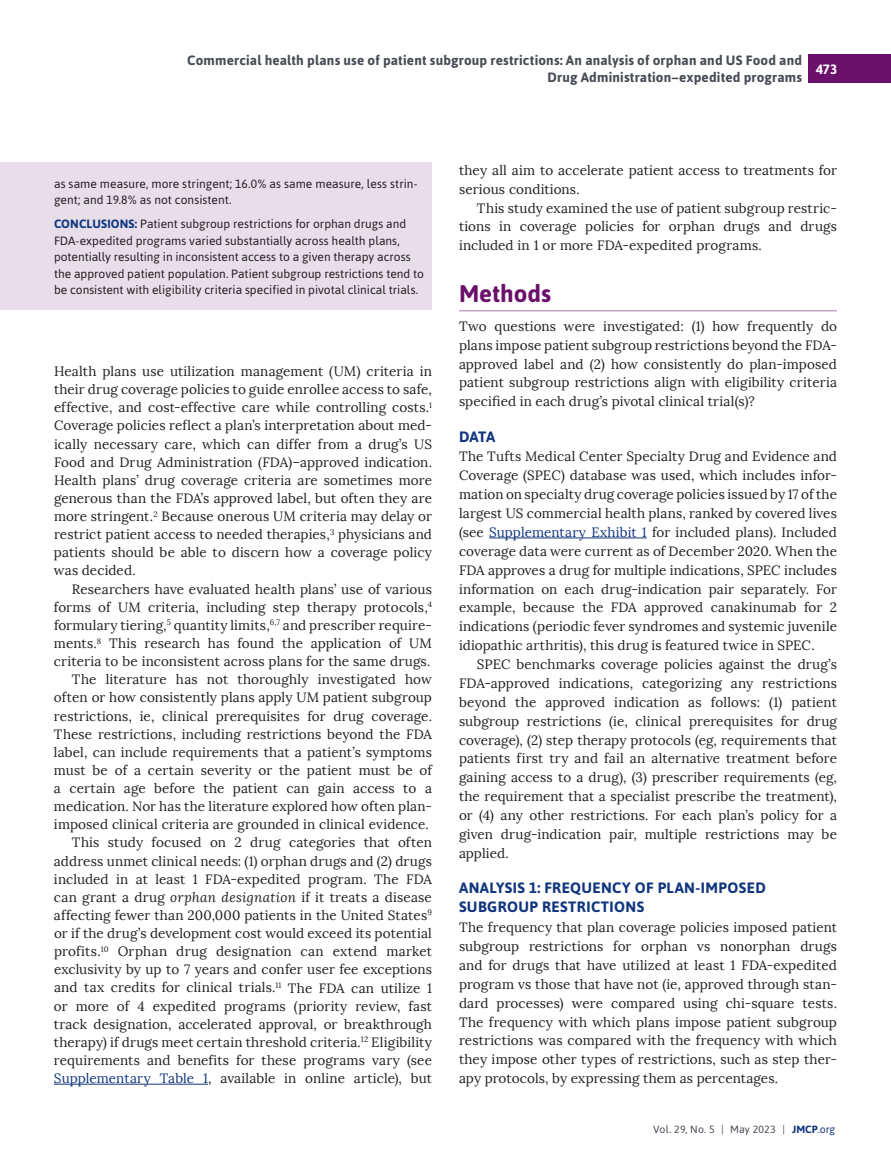
<style>
.page{position:relative;width:891px;height:1175px;background:#fff}
.page>*{position:absolute;margin:0;border:0;box-sizing:border-box;transform-origin:0 0}
.t1{font:700 24px "Asap";color:#6b106a}
.t2{font:700 15px/19.2px "Asap";letter-spacing:.025em;color:#11367e}
.t3{font:13.5px/18.9px "Lora";letter-spacing:.01em;color:#231f20;text-align:justify}
.t4{font:700 13.5px/16.5px "Asap";letter-spacing:.015em;color:#464b54;text-align:right}
.t5{font:700 13.5px "Asap";color:#fff}
.t6{font:12px/16.5px "Asap";color:#231f20}
.t7{font:10.5px "Asap";letter-spacing:.02em;color:#464b54}
.s1{font-weight:700;color:#11367e}
.s2{font-style:italic}
.s3{color:#11367e}
</style>
<div class="page">
<div style="left:809px;top:54px;width:82px;height:29px;background:#6b106a"></div>
<hr style="left:54px;top:1083px;width:154px;height:1px;background:#11367e">
<hr style="left:459px;top:310px;width:378px;height:1px;background:#a27ba7">
<hr style="left:489px;top:537px;width:158px;height:1px;background:#11367e">
<div style="left:0;top:162px;width:432px;height:147px;background:#e7deea"></div>
<p class="t4" style="left:187px;top:52px;width:616px">Commercial health plans use of patient subgroup restrictions: An analysis of orphan and US Food and<br>Drug Administration–expedited programs</p>
<p class="t5" style="left:816px;top:60px;width:23px">473</p>
<p class="t6" style="left:54px;top:175px;width:365px">as same measure, more stringent; 16.0% as same measure, less strin&shy;gent; and 19.8% as not consistent.</p>
<p class="t6" style="left:54px;top:215px;width:371px"><span class="s1">CONCLUSIONS:</span> Patient subgroup restrictions for orphan drugs and FDA-expedited programs varied substantially across health plans, potentially resulting in inconsistent access to a given therapy across the approved patient population. Patient subgroup restrictions tend to be consistent with eligibility criteria specified in pivotal clinical trials.</p>
<p class="t3" style="left:54px;top:362px;width:379px">Health plans use utilization management (UM) criteria in</p>
<p class="t3" style="left:54px;top:380px;width:380px">their drug coverage policies to guide enrollee access to safe,</p>
<p class="t3" style="left:54px;top:398px;width:380px">effective, and cost-effective care while controlling costs.<sup>1</sup></p>
<p class="t3" style="left:54px;top:416px;width:379px">Coverage policies reflect a plan’s interpretation about med-</p>
<p class="t3" style="left:54px;top:434px;width:380px">ically necessary care, which can differ from a drug’s US</p>
<p class="t3" style="left:54px;top:452px;width:379px">Food and Drug Administration (FDA)–approved indication.</p>
<p class="t3" style="left:54px;top:470px;width:380px">Health plans’ drug coverage criteria are sometimes more</p>
<p class="t3" style="left:54px;top:489px;width:379px">generous than the FDA’s approved label, but often they are</p>
<p class="t3" style="left:54px;top:507px;width:379px">more stringent.<sup>2</sup> Because onerous UM criteria may delay or</p>
<p class="t3" style="left:54px;top:525px;width:379px">restrict patient access to needed therapies,<sup>3</sup> physicians and</p>
<p class="t3" style="left:54px;top:543px;width:379px">patients should be able to discern how a coverage policy</p>
<p class="t3" style="left:54px;top:561px;width:83px">was decided.</p>
<p class="t3" style="left:72px;top:579px;width:361px">Researchers have evaluated health plans’ use of various</p>
<p class="t3" style="left:54px;top:597px;width:380px">forms of UM criteria, including step therapy protocols,<sup>4</sup></p>
<p class="t3" style="left:54px;top:615px;width:379px">formulary tiering,<sup>5</sup> quantity limits,<sup>6,7</sup> and prescriber require-</p>
<p class="t3" style="left:54px;top:634px;width:380px">ments.<sup>8</sup> This research has found the application of UM</p>
<p class="t3" style="left:54px;top:652px;width:378px">criteria to be inconsistent across plans for the same drugs.</p>
<p class="t3" style="left:72px;top:670px;width:362px">The literature has not thoroughly investigated how</p>
<p class="t3" style="left:54px;top:688px;width:379px">often or how consistently plans apply UM patient subgroup</p>
<p class="t3" style="left:54px;top:706px;width:380px">restrictions, ie, clinical prerequisites for drug coverage.</p>
<p class="t3" style="left:54px;top:724px;width:379px">These restrictions, including restrictions beyond the FDA</p>
<p class="t3" style="left:54px;top:742px;width:380px">label, can include requirements that a patient’s symptoms</p>
<p class="t3" style="left:54px;top:760px;width:379px">must be of a certain severity or the patient must be of</p>
<p class="t3" style="left:54px;top:779px;width:379px">a certain age before the patient can gain access to a</p>
<p class="t3" style="left:54px;top:797px;width:380px">medication. Nor has the literature explored how often plan-</p>
<p class="t3" style="left:54px;top:815px;width:376px">imposed clinical criteria are grounded in clinical evidence.</p>
<p class="t3" style="left:72px;top:833px;width:361px">This study focused on 2 drug categories that often</p>
<p class="t3" style="left:54px;top:851px;width:380px">address unmet clinical needs: (1) orphan drugs and (2) drugs</p>
<p class="t3" style="left:54px;top:869px;width:379px">included in at least 1 FDA-expedited program. The FDA</p>
<p class="t3" style="left:54px;top:887px;width:379px">can grant a drug <span class="s2">orphan designation</span> if it treats a disease</p>
<p class="t3" style="left:54px;top:905px;width:380px">affecting fewer than 200,000 patients in the United States<sup>9</sup></p>
<p class="t3" style="left:54px;top:924px;width:379px">or if the drug’s development cost would exceed its potential</p>
<p class="t3" style="left:54px;top:942px;width:380px">profits.<sup>10</sup> Orphan drug designation can extend market</p>
<p class="t3" style="left:54px;top:960px;width:379px">exclusivity by up to 7 years and confer user fee exceptions</p>
<p class="t3" style="left:54px;top:978px;width:379px">and tax credits for clinical trials.<sup>11</sup> The FDA can utilize 1</p>
<p class="t3" style="left:54px;top:996px;width:379px">or more of 4 expedited programs (priority review, fast</p>
<p class="t3" style="left:54px;top:1014px;width:379px">track designation, accelerated approval, or breakthrough</p>
<p class="t3" style="left:54px;top:1032px;width:380px">therapy) if drugs meet certain threshold criteria.<sup>12</sup> Eligibility</p>
<p class="t3" style="left:54px;top:1050px;width:380px">requirements and benefits for these programs vary (see</p>
<p class="t3" style="left:54px;top:1069px;width:380px"><span class="s3">Supplementary Table 1</span>, available in online article), but</p>
<p class="t3" style="left:459px;top:161px;width:379px">they all aim to accelerate patient access to treatments for</p>
<p class="t3" style="left:459px;top:179px;width:122px">serious conditions.</p>
<p class="t3" style="left:477px;top:198px;width:362px">This study examined the use of patient subgroup restric-</p>
<p class="t3" style="left:459px;top:217px;width:380px">tions in coverage policies for orphan drugs and drugs</p>
<p class="t3" style="left:459px;top:236px;width:304px">included in 1 or more FDA-expedited programs.</p>
<p class="t1" style="left:459px;top:278px;width:93px">Methods</p>
<p class="t3" style="left:459px;top:317px;width:380px">Two questions were investigated: (1) how frequently do plans impose patient subgroup restrictions beyond the FDA&shy;approved label and (2) how consistently do plan-imposed patient subgroup restrictions align with eligibility criteria specified in each drug’s pivotal clinical trial(s)?</p>
<p class="t2" style="left:459px;top:426px;width:38px">DATA</p>
<p class="t3" style="left:459px;top:447px;width:379px">The Tufts Medical Center Specialty Drug and Evidence and</p>
<p class="t3" style="left:459px;top:466px;width:379px">Coverage (SPEC) database was used, which includes infor-</p>
<p class="t3" style="left:459px;top:485px;width:379px">mation on specialty drug coverage policies issued by 17 of the</p>
<p class="t3" style="left:459px;top:504px;width:379px">largest US commercial health plans, ranked by covered lives</p>
<p class="t3" style="left:459px;top:523px;width:379px">(see <span class="s3">Supplementary Exhibit 1</span> for included plans). Included</p>
<p class="t3" style="left:459px;top:541px;width:379px">coverage data were current as of December 2020. When the</p>
<p class="t3" style="left:459px;top:560px;width:379px">FDA approves a drug for multiple indications, SPEC includes</p>
<p class="t3" style="left:459px;top:579px;width:379px">information on each drug-indication pair separately. For</p>
<p class="t3" style="left:459px;top:598px;width:379px">example, because the FDA approved canakinumab for 2</p>
<p class="t3" style="left:459px;top:617px;width:380px">indications (periodic fever syndromes and systemic juvenile</p>
<p class="t3" style="left:459px;top:636px;width:357px">idiopathic arthritis), this drug is featured twice in SPEC.</p>
<p class="t3" style="left:477px;top:655px;width:361px">SPEC benchmarks coverage policies against the drug’s</p>
<p class="t3" style="left:459px;top:674px;width:379px">FDA-approved indications, categorizing any restrictions</p>
<p class="t3" style="left:459px;top:692px;width:380px">beyond the approved indication as follows: (1) patient</p>
<p class="t3" style="left:459px;top:711px;width:380px">subgroup restrictions (ie, clinical prerequisites for drug</p>
<p class="t3" style="left:459px;top:730px;width:379px">coverage), (2) step therapy protocols (eg, requirements that</p>
<p class="t3" style="left:459px;top:749px;width:380px">patients first try and fail an alternative treatment before</p>
<p class="t3" style="left:459px;top:768px;width:380px">gaining access to a drug), (3) prescriber requirements (eg,</p>
<p class="t3" style="left:459px;top:787px;width:379px">the requirement that a specialist prescribe the treatment),</p>
<p class="t3" style="left:459px;top:806px;width:379px">or (4) any other restrictions. For each plan’s policy for a</p>
<p class="t3" style="left:459px;top:825px;width:380px">given drug-indication pair, multiple restrictions may be</p>
<p class="t3" style="left:459px;top:843px;width:51px">applied.</p>
<p class="t2" style="left:459px;top:877px;width:308px">ANALYSIS 1: FREQUENCY OF PLAN-IMPOSED<br>SUBGROUP RESTRICTIONS</p>
<p class="t3" style="left:459px;top:918px;width:380px">The frequency that plan coverage policies imposed patient subgroup restrictions for orphan vs nonorphan drugs and for drugs that have utilized at least 1 FDA-expedited program vs those that have not (ie, approved through stan&shy;dard processes) were compared using chi-square tests.<br>The frequency with which plans impose patient subgroup restrictions was compared with the frequency with which they impose other types of restrictions, such as step ther&shy;apy protocols, by expressing them as percentages.</p>
<p class="t7" style="left:653px;top:1122px;width:184px">Vol. 29, No. 5 | May 2023 | <span class="s1">JMCP</span><span class="s3">.org</span></p>
</div>
